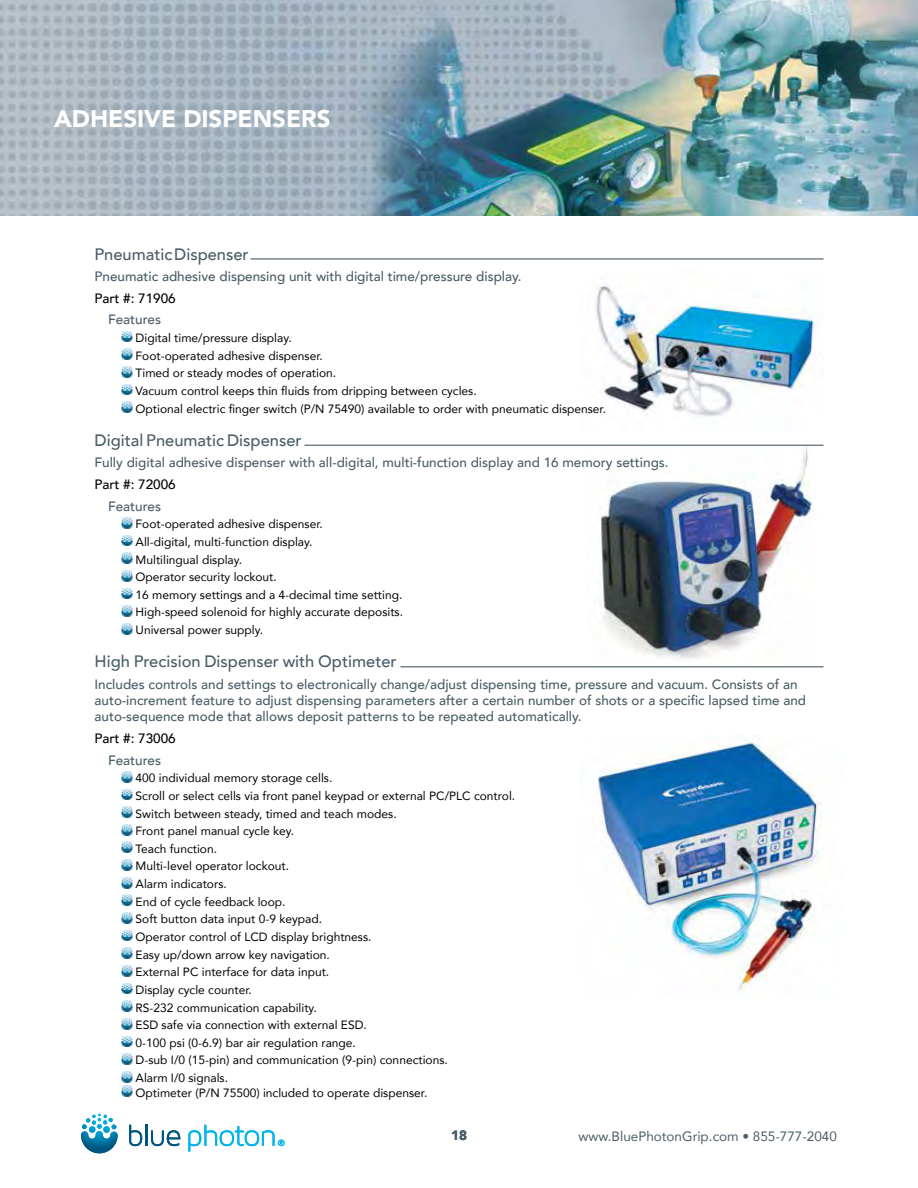
<style>
.page{position:relative;width:918px;height:1188px;background:#fff}
.page>*{position:absolute;margin:0;border:0;box-sizing:border-box;transform-origin:0 0}
.t1{font:900 24px "Avenir";color:#fff}
.t2{font:500 16.5px "Avenir";color:#485d68}
.t3{font:500 13.5px/16.2px "Avenir";color:#485d68}
.t4{font:13.5px "Avenir";color:#485d68}
.t5{font:500 13.5px "Avenir";color:#000}
.t6{font:900 13.5px "Avenir";color:#485d68}
.t7{font:12px/17.7px "Avenir";color:#000}
.t8{font:800 9px "Avenir";color:#00b4ed}
</style>
<div class="page">
<svg style="left:81px;top:1114px;width:37px;height:39px"></svg>
<svg style="left:129px;top:1125px;width:13px;height:21px"></svg>
<hr style="left:145px;top:1125px;width:2px;height:21px;background:#00567d">
<svg style="left:151px;top:1130px;width:29px;height:16px"></svg>
<svg style="left:188px;top:1125px;width:87px;height:27px"></svg>
<img style="left:0;top:0;width:918px;height:216px">
<img style="left:595px;top:286px;width:220px;height:131px">
<img style="left:598px;top:738px;width:223px;height:256px">
<img style="left:587px;top:447px;width:230px;height:221px">
<hr style="left:250px;top:258px;width:574px;height:2px;background:#485d68">
<svg style="left:122px;top:331px;width:10px;height:11px"></svg>
<svg style="left:122px;top:349px;width:10px;height:11px"></svg>
<svg style="left:122px;top:366px;width:10px;height:11px"></svg>
<svg style="left:122px;top:384px;width:10px;height:11px"></svg>
<svg style="left:122px;top:402px;width:10px;height:10px"></svg>
<hr style="left:304px;top:445px;width:520px;height:1px;background:#485d68">
<svg style="left:122px;top:517px;width:10px;height:11px"></svg>
<svg style="left:122px;top:535px;width:10px;height:11px"></svg>
<svg style="left:122px;top:553px;width:10px;height:11px"></svg>
<svg style="left:122px;top:570px;width:10px;height:11px"></svg>
<svg style="left:122px;top:588px;width:10px;height:11px"></svg>
<svg style="left:122px;top:606px;width:10px;height:10px"></svg>
<svg style="left:122px;top:623px;width:10px;height:11px"></svg>
<hr style="left:400px;top:666px;width:423px;height:1px;background:#485d68">
<svg style="left:122px;top:771px;width:10px;height:11px"></svg>
<svg style="left:122px;top:789px;width:10px;height:11px"></svg>
<svg style="left:122px;top:807px;width:10px;height:10px"></svg>
<svg style="left:122px;top:824px;width:10px;height:11px"></svg>
<svg style="left:122px;top:842px;width:10px;height:11px"></svg>
<svg style="left:122px;top:860px;width:10px;height:10px"></svg>
<svg style="left:122px;top:877px;width:10px;height:11px"></svg>
<svg style="left:122px;top:895px;width:10px;height:11px"></svg>
<svg style="left:122px;top:913px;width:10px;height:10px"></svg>
<svg style="left:122px;top:930px;width:10px;height:11px"></svg>
<svg style="left:122px;top:948px;width:10px;height:11px"></svg>
<svg style="left:122px;top:965px;width:10px;height:11px"></svg>
<svg style="left:122px;top:983px;width:10px;height:11px"></svg>
<svg style="left:122px;top:1001px;width:10px;height:11px"></svg>
<svg style="left:122px;top:1018px;width:10px;height:11px"></svg>
<svg style="left:122px;top:1036px;width:10px;height:11px"></svg>
<svg style="left:122px;top:1054px;width:10px;height:10px"></svg>
<svg style="left:122px;top:1071px;width:10px;height:25px"></svg>
<h1 class="t1" style="left:54px;top:98px;width:278px">ADHESIVE DISPENSERS</h1>
<h2 class="t2" style="left:94px;top:239px;width:156px">Pneumatic Dispenser</h2>
<p class="t3" style="left:94px;top:268px;width:429px">Pneumatic adhesive dispensing unit with digital time/pressure display.</p>
<p class="t5" style="left:94px;top:286px;width:83px">Part #: 71906</p>
<p class="t3" style="left:108px;top:311px;width:55px">Features</p>
<p class="t7" style="left:136px;top:329px;width:472px">Digital time/pressure display.<br>Foot-operated adhesive dispenser.<br>Timed or steady modes of operation.<br>Vacuum control keeps thin fluids from dripping between cycles.<br>Optional electric finger switch (P/N 75490) available to order with pneumatic dispenser.</p>
<h2 class="t2" style="left:94px;top:426px;width:209px">Digital Pneumatic Dispenser</h2>
<p class="t3" style="left:94px;top:454px;width:576px">Fully digital adhesive dispenser with all-digital, multi-function display and 16 memory settings.</p>
<p class="t5" style="left:94px;top:473px;width:83px">Part #: 72006</p>
<p class="t3" style="left:108px;top:497px;width:55px">Features</p>
<p class="t7" style="left:136px;top:515px;width:269px">Foot-operated adhesive dispenser.<br>All-digital, multi-function display.<br>Multilingual display.<br>Operator security lockout.<br>16 memory settings and a 4-decimal time setting.<br>High-speed solenoid for highly accurate deposits.<br>Universal power supply.</p>
<h2 class="t2" style="left:94px;top:647px;width:304px">High Precision Dispenser with Optimeter</h2>
<p class="t3" style="left:94px;top:675px;width:713px">Includes controls and settings to electronically change/adjust dispensing time, pressure and vacuum. Consists of an auto-increment feature to adjust dispensing parameters after a certain number of shots or a specific lapsed time and auto-sequence mode that allows deposit patterns to be repeated automatically.</p>
<p class="t5" style="left:94px;top:727px;width:83px">Part #: 73006</p>
<p class="t3" style="left:108px;top:751px;width:55px">Features</p>
<p class="t7" style="left:136px;top:769px;width:381px">400 individual memory storage cells.<br>Scroll or select cells via front panel keypad or external PC/PLC control.<br>Switch between steady, timed and teach modes.<br>Front panel manual cycle key.<br>Teach function.<br>Multi-level operator lockout.<br>Alarm indicators.<br>End of cycle feedback loop.<br>Soft button data input 0-9 keypad.<br>Operator control of LCD display brightness.<br>Easy up/down arrow key navigation.<br>External PC interface for data input.<br>Display cycle counter.<br>RS-232 communication capability.<br>ESD safe via connection with external ESD.<br>0-100 psi (0-6.9) bar air regulation range.<br>D-sub I/0 (15-pin) and communication (9-pin) connections.<br>Alarm I/0 signals.</p>
<p class="t7" style="left:136px;top:1083px;width:293px">Optimeter (P/N 75500) included to operate dispenser.</p>
<p class="t8" style="left:278px;top:1136px;width:9px">®</p>
<p class="t6" style="left:451px;top:1124px;width:17px">18</p>
<p class="t4" style="left:579px;top:1125px;width:260px">www.BluePhotonGrip.com • 855-777-2040</p>
</div>
